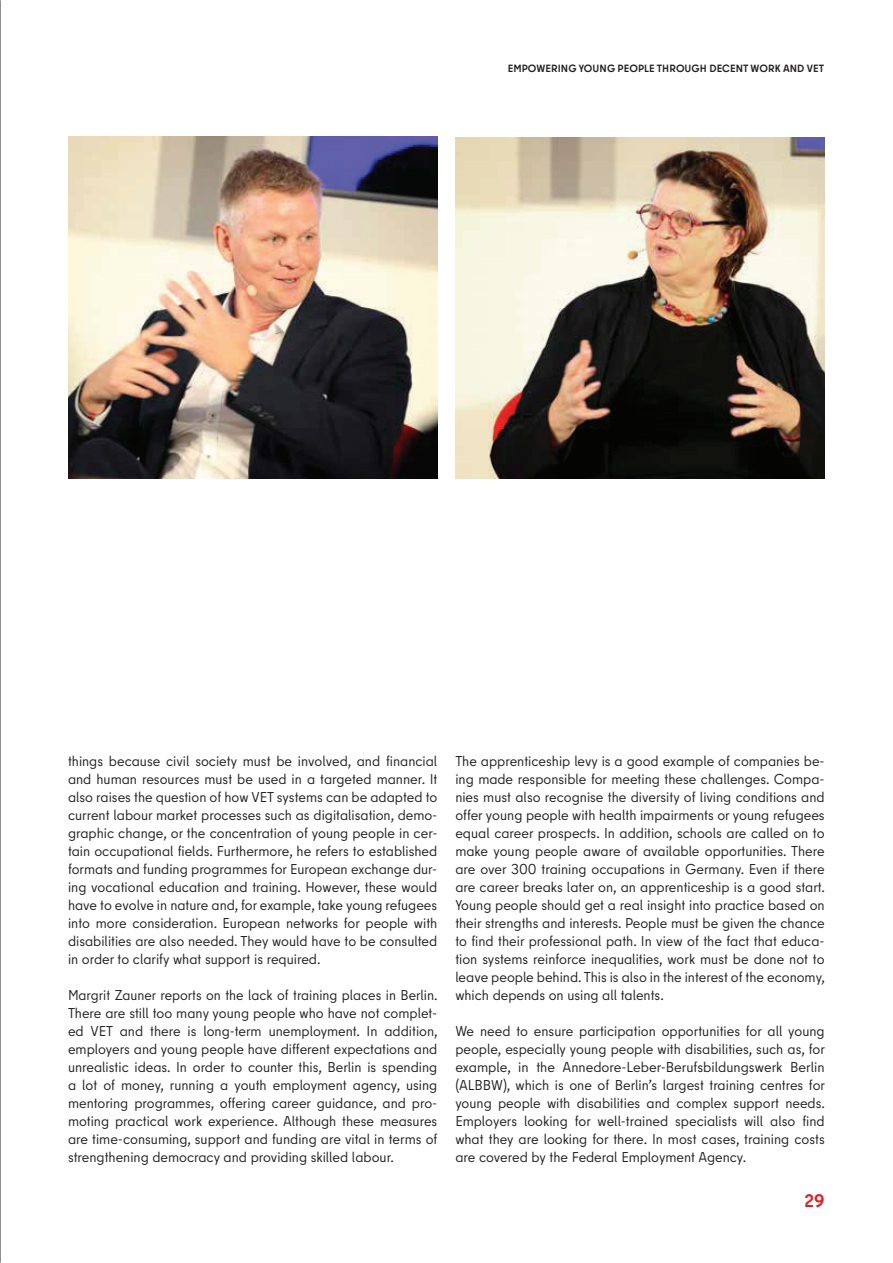
<style>
.page{position:relative;width:893px;height:1263px;background:#fff}
.page>*{position:absolute;margin:0;border:0;box-sizing:border-box;transform-origin:0 0}
.t1{font:700 18px "Berlin Type";color:#e41e29}
.t2{font:14.25px/18px "Berlin Type";color:#231f20;text-align:justify}
.t3{font:700 10.5px "Berlin Type";letter-spacing:.01em;color:#231f20}
</style>
<div class="page">
<img style="left:456px;top:137px;width:369px;height:341px">
<img style="left:68px;top:136px;width:369px;height:342px">
<hr style="left:0;top:0;width:1px;height:1263px;background:#231f20">
<p class="t3" style="left:508px;top:64px;width:318px">EMPOWERING YOUNG PEOPLE THROUGH DECENT WORK AND VET</p>
<p class="t2" style="left:68px;top:753px;width:371px">things because civil society must be involved, and financial and human resources must be used in a targeted manner. It also raises the question of how VET systems can be adapted to current labour market processes such as digitalisation, demo&shy;graphic change, or the concentration of young people in cer&shy;tain occupational fields. Furthermore, he refers to established formats and funding programmes for European exchange dur&shy;ing vocational education and training. However, these would have to evolve in nature and, for example, take young refugees into more consideration. European networks for people with disabilities are also needed. They would have to be consulted in order to clarify what support is required.</p>
<p class="t2" style="left:68px;top:987px;width:371px">Margrit Zauner reports on the lack of training places in Berlin.<br>There are still too many young people who have not complet&shy;ed VET and there is long-term unemployment. In addition, employers and young people have different expectations and unrealistic ideas. In order to counter this, Berlin is spending a lot of money, running a youth employment agency, using mentoring programmes, offering career guidance, and pro&shy;moting practical work experience. Although these measures are time-consuming, support and funding are vital in terms of strengthening democracy and providing skilled labour.</p>
<p class="t2" style="left:455px;top:753px;width:371px">The apprenticeship levy is a good example of companies be&shy;ing made responsible for meeting these challenges. Compa&shy;nies must also recognise the diversity of living conditions and offer young people with health impairments or young refugees equal career prospects. In addition, schools are called on to make young people aware of available opportunities. There are over 300 training occupations in Germany. Even if there are career breaks later on, an apprenticeship is a good start.<br>Young people should get a real insight into practice based on their strengths and interests. People must be given the chance to find their professional path. In view of the fact that educa&shy;tion systems reinforce inequalities, work must be done not to leave people behind. This is also in the interest of the economy, which depends on using all talents.</p>
<p class="t2" style="left:455px;top:1023px;width:371px">We need to ensure participation opportunities for all young people, especially young people with disabilities, such as, for example, in the Annedore-Leber-Berufsbildungswerk Berlin (ALBBW), which is one of Berlin’s largest training centres for young people with disabilities and complex support needs.<br>Employers looking for well-trained specialists will also find what they are looking for there. In most cases, training costs are covered by the Federal Employment Agency.</p>
<p class="t1" style="left:804px;top:1194px;width:22px">29</p>
</div>
